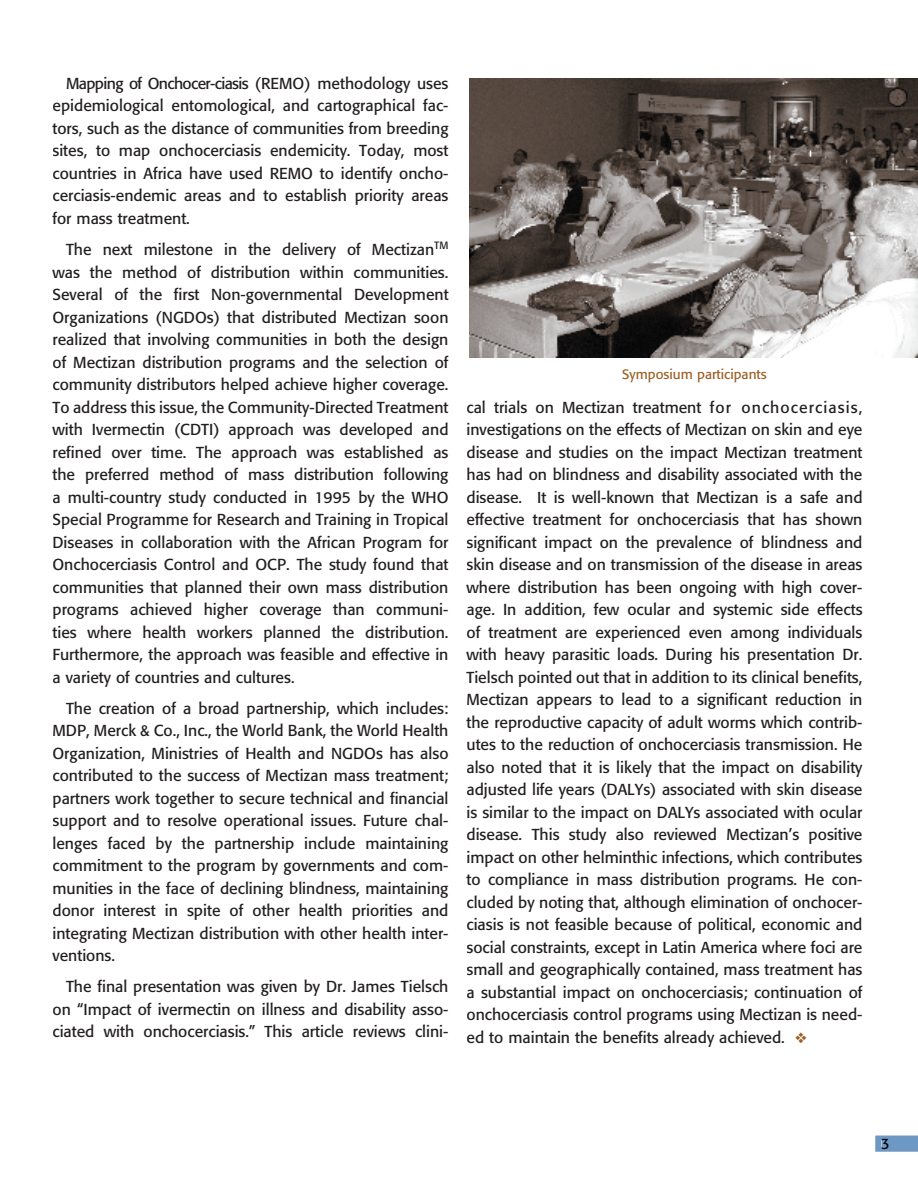
<style>
.page{position:relative;width:918px;height:1188px;background:#fff}
.page>*{position:absolute;margin:0;border:0;box-sizing:border-box;transform-origin:0 0}
.t1{font:15.75px/22.5px "Formata";color:#231f20;text-align:justify}
.t2{font:15px "Formata";color:#000}
.t3{font:13.5px "Formata";color:#9c6126}
.s1{color:#9c6126}
</style>
<div class="page">
<svg style="left:875px;top:1136px;width:43px;height:16px"></svg>
<div style="left:882px;top:1139px;width:6px;height:10px;background:#6e98c4"></div>
<img style="left:469px;top:79px;width:449px;height:278px">
<p class="t1" style="left:52px;top:72px;width:398px;text-indent:14px">Mapping of Onchocer-ciasis (REMO) methodology uses epidemiological entomological, and cartographical fac&shy;tors, such as the distance of communities from breeding sites, to map onchocerciasis endemicity. Today, most countries in Africa have used REMO to identify oncho&shy;cerciasis-endemic areas and to establish priority areas for mass treatment.</p>
<p class="t1" style="left:52px;top:238px;width:398px;text-indent:14px">The next milestone in the delivery of Mectizan<sup>TM </sup>was the method of distribution within communities.<br>Several of the first Non-governmental Development Organizations (NGDOs) that distributed Mectizan soon realized that involving communities in both the design of Mectizan distribution programs and the selection of community distributors helped achieve higher coverage.<br>To address this issue, the Community-Directed Treatment with Ivermectin (CDTI) approach was developed and refined over time. The approach was established as the preferred method of mass distribution following a multi-country study conducted in 1995 by the WHO Special Programme for Research and Training in Tropical Diseases in collaboration with the African Program for Onchocerciasis Control and OCP. The study found that communities that planned their own mass distribution programs achieved higher coverage than communi&shy;ties where health workers planned the distribution.<br>Furthermore, the approach was feasible and effective in a variety of countries and cultures.</p>
<p class="t1" style="left:52px;top:697px;width:398px;text-indent:14px">The creation of a broad partnership, which includes:<br>MDP, Merck &amp; Co., Inc., the World Bank, the World Health Organization, Ministries of Health and NGDOs has also contributed to the success of Mectizan mass treatment; partners work together to secure technical and financial support and to resolve operational issues. Future chal&shy;lenges faced by the partnership include maintaining commitment to the program by governments and com&shy;munities in the face of declining blindness, maintaining donor interest in spite of other health priorities and integrating Mectizan distribution with other health inter&shy;ventions.</p>
<p class="t1" style="left:52px;top:976px;width:398px;text-indent:14px">The final presentation was given by Dr. James Tielsch on “Impact of ivermectin on illness and disability asso&shy;ciated with onchocerciasis.” This article reviews clini-</p>
<p class="t3" style="left:622px;top:366px;width:146px">Symposium participants</p>
<p class="t1" style="left:466px;top:396px;width:398px">cal trials on Mectizan treatment for onchocerciasis, investigations on the effects of Mectizan on skin and eye disease and studies on the impact Mectizan treatment has had on blindness and disability associated with the disease. It is well-known that Mectizan is a safe and effective treatment for onchocerciasis that has shown significant impact on the prevalence of blindness and skin disease and on transmission of the disease in areas where distribution has been ongoing with high cover&shy;age. In addition, few ocular and systemic side effects of treatment are experienced even among individuals with heavy parasitic loads. During his presentation Dr.<br>Tielsch pointed out that in addition to its clinical benefits, Mectizan appears to lead to a significant reduction in the reproductive capacity of adult worms which contrib&shy;utes to the reduction of onchocerciasis transmission. He also noted that it is likely that the impact on disability adjusted life years (DALYs) associated with skin disease is similar to the impact on DALYs associated with ocular disease. This study also reviewed Mectizan’s positive impact on other helminthic infections, which contributes to compliance in mass distribution programs. He con&shy;cluded by noting that, although elimination of onchocer&shy;ciasis is not feasible because of political, economic and social constraints, except in Latin America where foci are small and geographically contained, mass treatment has a substantial impact on onchocerciasis; continuation of onchocerciasis control programs using Mectizan is need&shy;ed to maintain the benefits already achieved. <span class="s1">❖</span></p>
<p class="t2" style="left:881px;top:1135px;width:10px">3</p>
</div>
